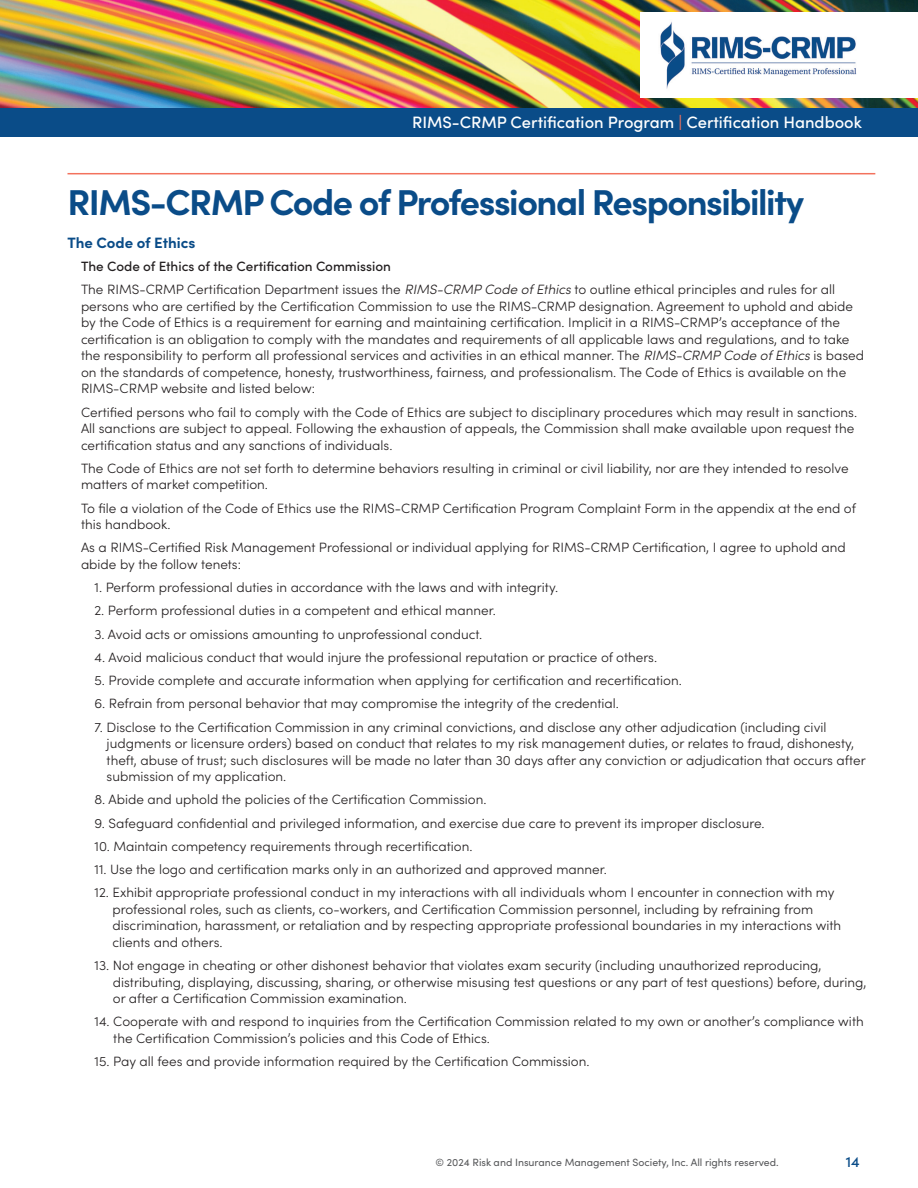
<style>
.page{position:relative;width:918px;height:1188px;background:#fff}
.page>*{position:absolute;margin:0;border:0;box-sizing:border-box;transform-origin:0 0}
.t1{font:700 36px "Sofia Pro";letter-spacing:-.04em;color:#0a4c88}
.t2{font:500 16.5px "Sofia Pro";color:#fff}
.t3{font:700 15px "Sofia Pro";color:#0a4c88}
.t4{font:500 15px "Sofia Pro";color:#0a4c88}
.t5{font:300 13.5px/16.5px "Sofia Pro";color:#231f20}
.t6{font:10.5px "Sofia Pro";color:#57585a}
.s1{color:#f3725d}
.s2{font-weight:500}
.s3{font-style:italic}
</style>
<div class="page">
<img style="left:0;top:0;width:918px;height:108px">
<div style="left:640px;top:13px;width:278px;height:85px;background:#fff"></div>
<img style="left:660px;top:22px;width:197px;height:67px">
<div style="left:0;top:108px;width:918px;height:28px;background:#0a4c88"></div>
<hr style="left:68px;top:173px;width:807px;height:1px;background:#f3725d">
<p class="t2" style="left:412px;top:110px;width:451px">RIMS-CRMP Certification Program <span class="s1">|</span> Certification Handbook</p>
<h1 class="t1" style="left:68px;top:175px;width:738px">RIMS-CRMP Code of Professional Responsibility</h1>
<p class="t3" style="left:68px;top:231px;width:129px">The Code of Ethics</p>
<p class="t5" style="left:81px;top:254px;width:756px;line-height:23.2px"><span class="s2">The Code of Ethics of the Certification Commission<br></span>The RIMS-CRMP Certification Department issues the <span class="s3">RIMS-CRMP Code of Ethics</span> to outline ethical principles and rules for all</p>
<p class="t5" style="left:81px;top:297px;width:785px">persons who are certified by the Certification Commission to use the RIMS-CRMP designation. Agreement to uphold and abide by the Code of Ethics is a requirement for earning and maintaining certification. Implicit in a RIMS-CRMP’s acceptance of the certification is an obligation to comply with the mandates and requirements of all applicable laws and regulations, and to take the responsibility to perform all professional services and activities in an ethical manner. The <span class="s3">RIMS-CRMP Code of Ethics</span> is based on the standards of competence, honesty, trustworthiness, fairness, and professionalism. The Code of Ethics is available on the RIMS-CRMP website and listed below:</p>
<p class="t5" style="left:81px;top:403px;width:778px">Certified persons who fail to comply with the Code of Ethics are subject to disciplinary procedures which may result in sanctions.<br>All sanctions are subject to appeal. Following the exhaustion of appeals, the Commission shall make available upon request the certification status and any sanctions of individuals.</p>
<p class="t5" style="left:81px;top:459px;width:769px">The Code of Ethics are not set forth to determine behaviors resulting in criminal or civil liability, nor are they intended to resolve matters of market competition.</p>
<p class="t5" style="left:81px;top:499px;width:776px">To file a violation of the Code of Ethics use the RIMS-CRMP Certification Program Complaint Form in the appendix at the end of this handbook.</p>
<p class="t5" style="left:81px;top:539px;width:766px">As a RIMS-Certified Risk Management Professional or individual applying for RIMS-CRMP Certification, I agree to uphold and abide by the follow tenets:</p>
<p class="t5" style="left:94px;top:578px;width:465px">1. Perform professional duties in accordance with the laws and with integrity.</p>
<p class="t5" style="left:94px;top:602px;width:403px">2. Perform professional duties in a competent and ethical manner.</p>
<p class="t5" style="left:94px;top:625px;width:389px">3. Avoid acts or omissions amounting to unprofessional conduct.</p>
<p class="t5" style="left:94px;top:648px;width:564px">4. Avoid malicious conduct that would injure the professional reputation or practice of others.</p>
<p class="t5" style="left:94px;top:671px;width:589px">5. Provide complete and accurate information when applying for certification and recertification.</p>
<p class="t5" style="left:94px;top:695px;width:526px">6. Refrain from personal behavior that may compromise the integrity of the credential.</p>
<p class="t5" style="left:107px;top:718px;width:761px;text-indent:-12px">7. Disclose to the Certification Commission in any criminal convictions, and disclose any other adjudication (including civil judgments or licensure orders) based on conduct that relates to my risk management duties, or relates to fraud, dishonesty, theft, abuse of trust; such disclosures will be made no later than 30 days after any conviction or adjudication that occurs after submission of my application.</p>
<p class="t5" style="left:94px;top:791px;width:394px">8. Abide and uphold the policies of the Certification Commission.</p>
<p class="t5" style="left:94px;top:814px;width:672px">9. Safeguard confidential and privileged information, and exercise due care to prevent its improper disclosure.</p>
<p class="t5" style="left:94px;top:837px;width:380px">10. Maintain competency requirements through recertification.</p>
<p class="t5" style="left:94px;top:860px;width:514px">11. Use the logo and certification marks only in an authorized and approved manner.</p>
<p class="t5" style="left:113px;top:884px;width:730px;text-indent:-18px">12. Exhibit appropriate professional conduct in my interactions with all individuals whom I encounter in connection with my professional roles, such as clients, co-workers, and Certification Commission personnel, including by refraining from discrimination, harassment, or retaliation and by respecting appropriate professional boundaries in my interactions with clients and others.</p>
<p class="t5" style="left:113px;top:956px;width:755px;text-indent:-18px">13. Not engage in cheating or other dishonest behavior that violates exam security (including unauthorized reproducing, distributing, displaying, discussing, sharing, or otherwise misusing test questions or any part of test questions) before, during, or after a Certification Commission examination.</p>
<p class="t5" style="left:113px;top:1013px;width:752px;text-indent:-19px">14. Cooperate with and respond to inquiries from the Certification Commission related to my own or another’s compliance with the Certification Commission’s policies and this Code of Ethics.</p>
<p class="t5" style="left:94px;top:1052px;width:497px">15. Pay all fees and provide information required by the Certification Commission.</p>
<p class="t6" style="left:436px;top:1155px;width:345px">© 2024 Risk and Insurance Management Society, Inc. All rights reserved.</p>
<p class="t4" style="left:846px;top:1150px;width:16px">14</p>
</div>
